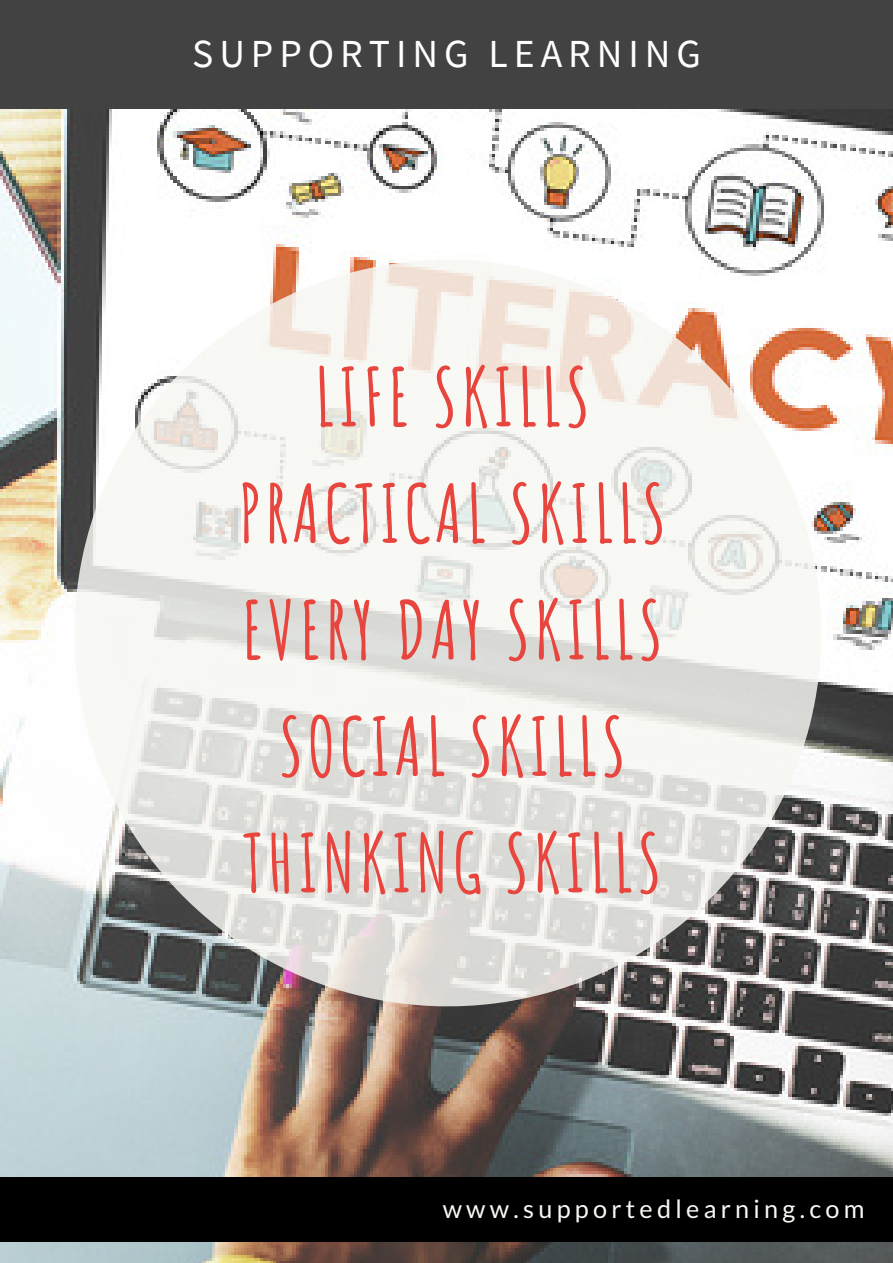
<style>
.page{position:relative;width:893px;height:1263px;background:#fff}
.page>*{position:absolute;margin:0;border:0;box-sizing:border-box;transform-origin:0 0}
.t1{font:700 79.43px "Amatic SC";letter-spacing:.05em;color:#e7453d}
.t2{font:39.75px "Source Sans Pro";letter-spacing:.15em;color:#fff}
.t3{font:25.2px "Lato";letter-spacing:.17em;color:#f7f7f3}
</style>
<div class="page">
<img style="left:0;top:108px;width:893px;height:1155px">
<div style="left:0;top:0;width:893px;height:108px;background:#424242"></div>
<div style="left:0;top:1177px;width:893px;height:64px;background:#000"></div>
<svg style="left:75px;top:260px;width:746px;height:746px"></svg>
<p class="t2" style="left:192px;top:27px;width:510px">SUPPORTING LEARNING</p>
<p class="t1" style="left:315px;top:346px;width:276px">LIFE SKILLS</p>
<p class="t1" style="left:239px;top:462px;width:429px">PRACTICAL SKILLS</p>
<p class="t1" style="left:242px;top:579px;width:422px">EVERY DAY SKILLS</p>
<p class="t1" style="left:279px;top:695px;width:348px">SOCIAL SKILLS</p>
<p class="t1" style="left:243px;top:812px;width:420px">THINKING SKILLS</p>
<p class="t3" style="left:443px;top:1193px;width:423px">www.supportedlearning.com</p>
</div>
